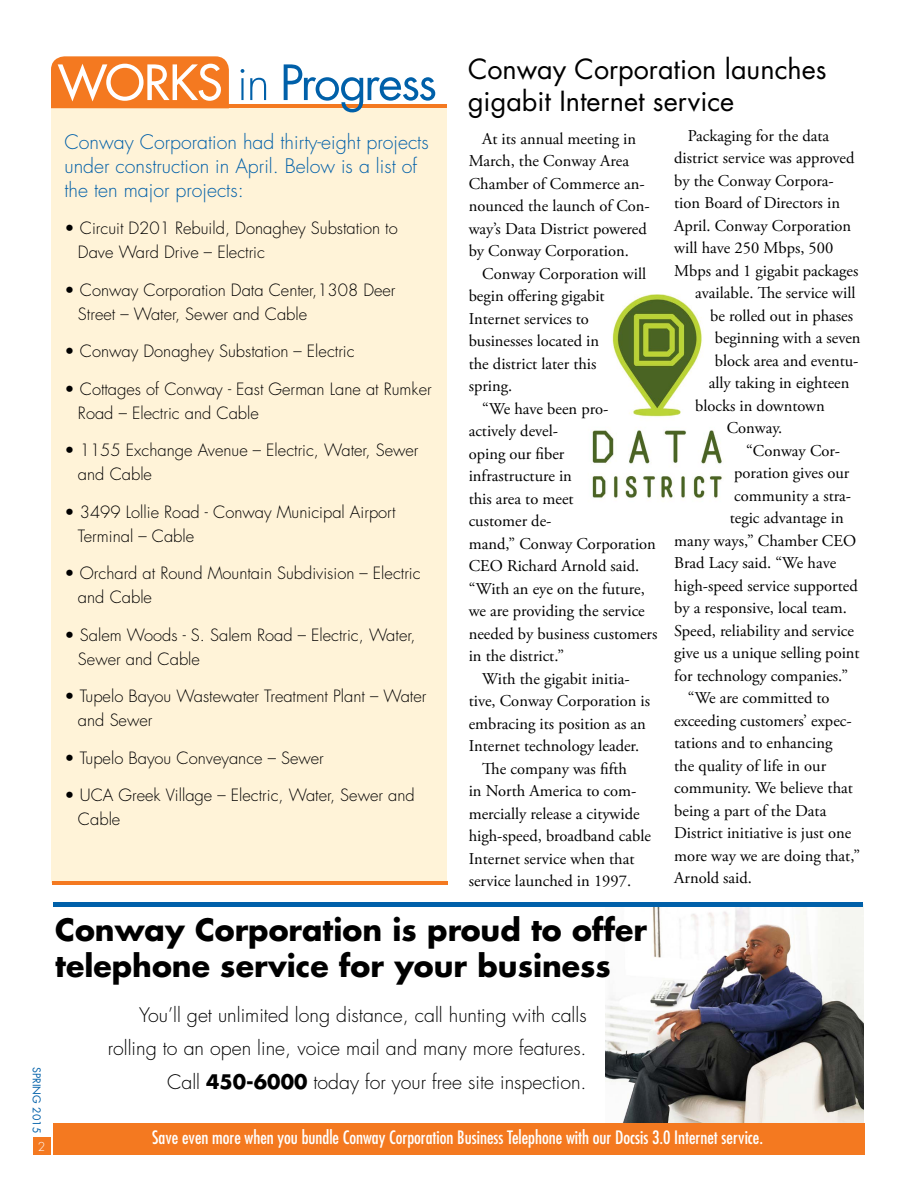
<style>
.page{position:relative;width:918px;height:1188px;background:#fff}
.page>*{position:absolute;margin:0;border:0;box-sizing:border-box;transform-origin:0 0}
.t1{font:700 30px/36px "Futura Std";color:#000}
.t2{font:27px/32.4px "Futura Std";color:#000}
.t3{font:300 19.5px/33.8px "Futura Std";color:#000;text-align:right}
.t4{font:300 19.5px/24px "Futura Std";color:#0060a9}
.t5{font:condensed 18px "Futura Std";color:#fff}
.t6{font:16.5px/22.5px "Adobe Garamond Pro";color:#000}
.t7{font:300 16.5px/24px "Futura Std";color:#000}
.t8{font:300 12px "Futura Std";color:#fff}
.t9{font:10.5px "Futura Std";letter-spacing:.01em;color:#0060a9}
.s1{font-weight:700}
</style>
<div class="page">
<img style="left:592px;top:294px;width:130px;height:204px">
<div style="left:51px;top:105px;width:396px;height:778px;background:#fff3d8"></div>
<div style="left:33px;top:1137px;width:18px;height:18px;background:#f47920"></div>
<hr style="left:51px;top:104px;width:396px;height:4px;background:#f47920">
<svg style="left:241px;top:64px;width:194px;height:48px"></svg>
<svg style="left:51px;top:56px;width:178px;height:48px"></svg>
<hr style="left:52px;top:881px;width:396px;height:4px;background:#f47920">
<img style="left:605px;top:905px;width:259px;height:217px">
<div style="left:53px;top:1123px;width:812px;height:31px;background:#f47920"></div>
<hr style="left:53px;top:902px;width:810px;height:4px;background:#0060a9">
<p class="t9" style="left:43px;top:1067px;width:68px;rotate:90deg">SPRING 2015</p>
<p class="t8" style="left:38px;top:1140px;width:9px">2</p>
<p class="t4" style="left:64px;top:130px;width:366px">Conway Corporation had thirty-eight projects under construction in April. Below is a list of the ten major projects:</p>
<p class="t7" style="left:78px;top:217px;width:321px;text-indent:-13px">• Circuit D201 Rebuild, Donaghey Substation to<br>Dave Ward Drive – Electric</p>
<p class="t7" style="left:78px;top:278px;width:319px;text-indent:-13px">• Conway Corporation Data Center,1308 Deer<br>Street – Water, Sewer and Cable</p>
<p class="t7" style="left:64px;top:340px;width:292px">• Conway Donaghey Substation – Electric</p>
<p class="t7" style="left:78px;top:377px;width:355px;text-indent:-13px">• Cottages of Conway - East German Lane at Rumker<br>Road – Electric and Cable</p>
<p class="t7" style="left:78px;top:439px;width:342px;text-indent:-13px">• 1155 Exchange Avenue – Electric, Water, Sewer and Cable</p>
<p class="t7" style="left:78px;top:500px;width:319px;text-indent:-13px">• 3499 Lollie Road - Conway Municipal Airport<br>Terminal – Cable</p>
<p class="t7" style="left:78px;top:562px;width:344px;text-indent:-13px">• Orchard at Round Mountain Subdivision – Electric and Cable</p>
<p class="t7" style="left:78px;top:623px;width:339px;text-indent:-13px">• Salem Woods - S. Salem Road – Electric, Water,<br>Sewer and Cable</p>
<p class="t7" style="left:78px;top:685px;width:350px;text-indent:-13px">• Tupelo Bayou Wastewater Treatment Plant – Water and Sewer</p>
<p class="t7" style="left:64px;top:746px;width:261px">• Tupelo Bayou Conveyance – Sewer</p>
<p class="t7" style="left:78px;top:784px;width:338px;text-indent:-13px">• UCA Greek Village – Electric, Water, Sewer and<br>Cable</p>
<h2 class="t2" style="left:468px;top:53px;width:360px">Conway Corporation launches gigabit Internet service</h2>
<p class="t6" style="left:469px;top:128px;width:183px;text-indent:13px">At its annual meeting in<br>March, the Conway Area<br>Chamber of Commerce an&shy;nounced the launch of Con&shy;way’s Data District powered by Conway Corporation.</p>
<p class="t6" style="left:482px;top:263px;width:165px">Conway Corporation will</p>
<p class="t6" style="left:469px;top:285px;width:137px">begin offering gigabit</p>
<p class="t6" style="left:469px;top:308px;width:122px">Internet services to</p>
<p class="t6" style="left:469px;top:330px;width:132px">businesses located in</p>
<p class="t6" style="left:469px;top:353px;width:129px">the district later this</p>
<p class="t6" style="left:469px;top:375px;width:45px">spring.</p>
<p class="t6" style="left:482px;top:398px;width:128px">“We have been pro-</p>
<p class="t6" style="left:469px;top:420px;width:91px">actively devel-</p>
<p class="t6" style="left:469px;top:443px;width:97px">oping our fiber</p>
<p class="t6" style="left:469px;top:465px;width:105px">infrastructure in</p>
<p class="t6" style="left:469px;top:488px;width:106px">this area to meet</p>
<p class="t6" style="left:469px;top:510px;width:84px">customer de-</p>
<p class="t6" style="left:469px;top:533px;width:189px">mand,” Conway Corporation</p>
<p class="t6" style="left:469px;top:555px;width:172px">CEO Richard Arnold said.</p>
<p class="t6" style="left:469px;top:578px;width:178px">“With an eye on the future,</p>
<p class="t6" style="left:469px;top:600px;width:178px">we are providing the service</p>
<p class="t6" style="left:469px;top:623px;width:190px">needed by business customers</p>
<p class="t6" style="left:469px;top:645px;width:97px">in the district.”</p>
<p class="t6" style="left:482px;top:668px;width:149px">With the gigabit initia-</p>
<p class="t6" style="left:469px;top:690px;width:183px">tive, Conway Corporation is</p>
<p class="t6" style="left:469px;top:713px;width:179px">embracing its position as an</p>
<p class="t6" style="left:469px;top:735px;width:172px">Internet technology leader.</p>
<p class="t6" style="left:482px;top:758px;width:146px">The company was fifth</p>
<p class="t6" style="left:469px;top:781px;width:169px">in North America to com-</p>
<p class="t6" style="left:469px;top:803px;width:173px">mercially release a citywide</p>
<p class="t6" style="left:469px;top:826px;width:184px">high-speed, broadband cable</p>
<p class="t6" style="left:469px;top:848px;width:167px">Internet service when that</p>
<p class="t6" style="left:469px;top:871px;width:164px">service launched in 1997.</p>
<p class="t6" style="left:688px;top:125px;width:143px">Packaging for the data</p>
<p class="t6" style="left:674px;top:147px;width:182px">district service was approved</p>
<p class="t6" style="left:674px;top:170px;width:161px">by the Conway Corpora-</p>
<p class="t6" style="left:674px;top:192px;width:167px">tion Board of Directors in</p>
<p class="t6" style="left:674px;top:215px;width:179px">April. Conway Corporation</p>
<p class="t6" style="left:674px;top:237px;width:161px">will have 250 Mbps, 500</p>
<p class="t6" style="left:674px;top:260px;width:186px">Mbps and 1 gigabit packages</p>
<p class="t6" style="left:695px;top:282px;width:162px">available. The service will</p>
<p class="t6" style="left:710px;top:305px;width:144px">be rolled out in phases</p>
<p class="t6" style="left:715px;top:327px;width:147px">beginning with a seven</p>
<p class="t6" style="left:715px;top:350px;width:145px">block area and eventu-</p>
<p class="t6" style="left:709px;top:372px;width:142px">ally taking in eighteen</p>
<p class="t6" style="left:695px;top:395px;width:131px">blocks in downtown</p>
<p class="t6" style="left:727px;top:417px;width:57px">Conway.</p>
<p class="t6" style="left:746px;top:440px;width:96px">“Conway Cor-</p>
<p class="t6" style="left:734px;top:462px;width:117px">poration gives our</p>
<p class="t6" style="left:734px;top:485px;width:118px">community a stra-</p>
<p class="t6" style="left:730px;top:507px;width:115px">tegic advantage in</p>
<p class="t6" style="left:674px;top:530px;width:183px">many ways,” Chamber CEO</p>
<p class="t6" style="left:674px;top:552px;width:163px">Brad Lacy said. “We have</p>
<p class="t6" style="left:674px;top:575px;width:185px">high-speed service supported</p>
<p class="t6" style="left:674px;top:597px;width:174px">by a responsive, local team.</p>
<p class="t6" style="left:674px;top:620px;width:181px">Speed, reliability and service</p>
<p class="t6" style="left:674px;top:642px;width:187px">give us a unique selling point</p>
<p class="t6" style="left:674px;top:665px;width:175px">for technology companies.”</p>
<p class="t6" style="left:688px;top:687px;width:143px">“We are committed to</p>
<p class="t6" style="left:674px;top:710px;width:179px">exceeding customers’ expec-</p>
<p class="t6" style="left:674px;top:732px;width:160px">tations and to enhancing</p>
<p class="t6" style="left:674px;top:755px;width:153px">the quality of life in our</p>
<p class="t6" style="left:674px;top:777px;width:180px">community. We believe that</p>
<p class="t6" style="left:674px;top:800px;width:154px">being a part of the Data</p>
<p class="t6" style="left:674px;top:823px;width:178px">District initiative is just one</p>
<p class="t6" style="left:674px;top:845px;width:187px">more way we are doing that,”</p>
<p class="t6" style="left:674px;top:868px;width:79px">Arnold said.</p>
<h1 class="t1" style="left:55px;top:911px;width:593px">Conway Corporation is proud to offer telephone service for your business</h1>
<p class="t3" style="left:108px;top:998px;width:480px">You’ll get unlimited long distance, call hunting with calls rolling to an open line, voice mail and many more features.<br>Call <span class="s1">450-6000</span> today for your free site inspection.</p>
<p class="t5" style="left:152px;top:1126px;width:612px">Save even more when you bundle Conway Corporation Business Telephone with our Docsis 3.0 Internet service.</p>
</div>
